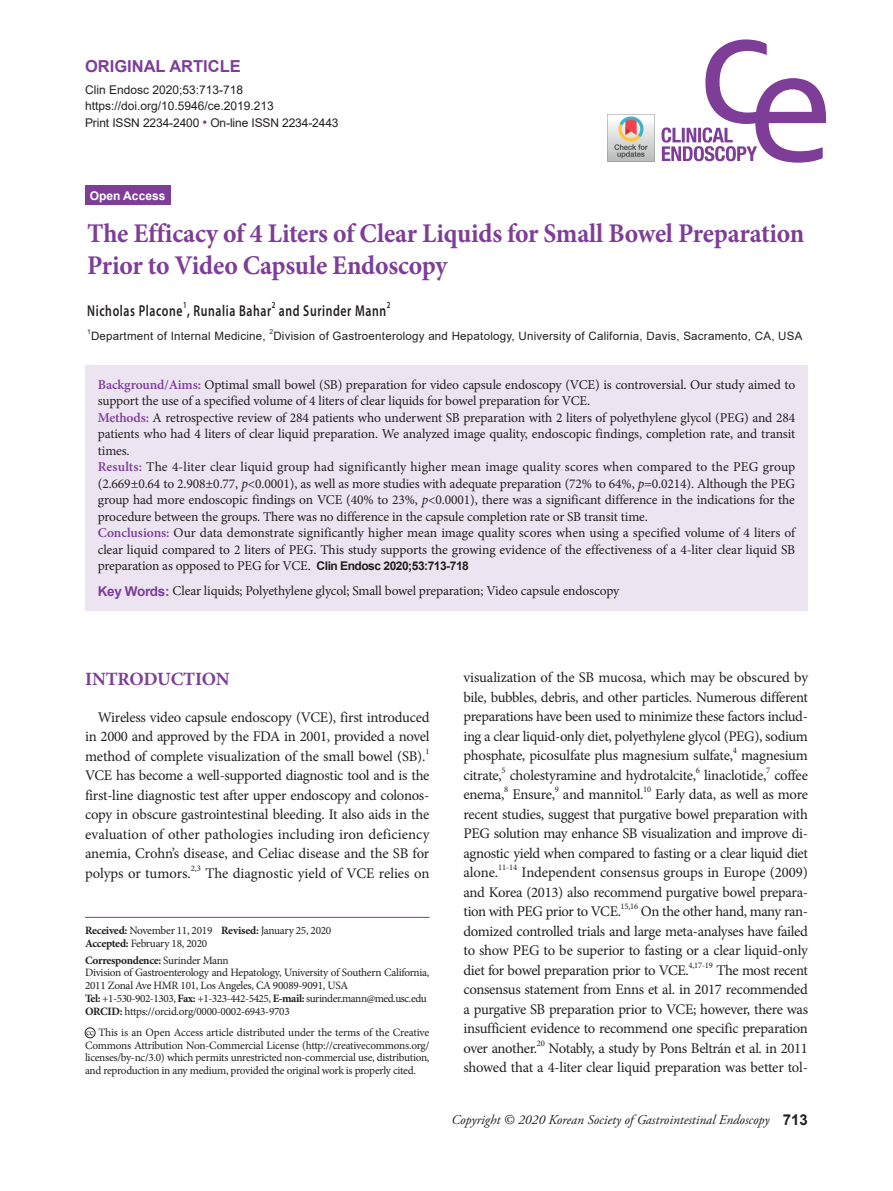
<style>
.page{position:relative;width:893px;height:1191px;background:#fff}
.page>*{position:absolute;margin:0;border:0;box-sizing:border-box;transform-origin:0 0}
.Main_Head{font:700 27px/32.4px "Minion Pro";letter-spacing:-.01em;color:#7e3e98;scale:.95 1}
.대제목{font:700 18.75px "Minion Pro";letter-spacing:-.01em;color:#7e3e98}
.ORIGINAL_ARTICLE{font:700 16.5px "Arial";color:#7e3e98}
.저자명{font:600 15.75px "Myriad Pro";letter-spacing:.05em;color:#231f20;scale:.75 1}
.본문{font:14.7px/19.5px "Minion Pro";letter-spacing:-.02em;color:#231f20;text-align:justify}
.본문-2{font:14.7px "Minion Pro";color:#231f20}
.소개_박스내용{font:13.5px/16.5px "Minion Pro";letter-spacing:-.01em;color:#231f20;text-align:justify}
.소개_박스내용_Key_words{font:13.5px "Minion Pro";letter-spacing:-.01em;color:#231f20}
.t1{font:italic 13.5px "Adobe Garamond Pro";color:#231f20}
.ORIGINAL_ARTICLE-내{font:12px "Arial";color:#231f20}
.Open_Access{font:700 12px "Arial";color:#fff}
.저자명_내용{font:11.55px "Arial";letter-spacing:.02em;color:#231f20}
.본문_밑_저자소개{font:11.25px/12.8px "Minion Pro";letter-spacing:-.025em;color:#231f20}
.본문_밑_저자소개2{font:11.25px/12.8px "Minion Pro";letter-spacing:-.03em;color:#231f20;text-align:justify}
.저자명-2{font:600 9.15px "Myriad Pro";color:#231f20;scale:.75 1}
.본문-3{font:8.55px "Minion Pro";letter-spacing:-.025em;color:#231f20}
.저자명_내용-2{font:6.75px "Arial";color:#231f20}
.s1{font-size:13.5px;color:#7e3e98}
.s2{font-weight:600;color:#7e3e98}
.s3{font-style:italic}
.s4{font-family:"Arial";font-weight:700;font-size:12px}
.s5{font-family:"Arial";font-weight:700;color:#7e3e98}
.s6{font-weight:700}
.s7{font-family:"Arial";font-weight:700;font-style:normal;font-size:15px}
</style>
<div class="page">
<svg style="left:661px;top:39px;width:165px;height:124px"></svg>
<div style="left:85px;top:186px;width:85px;height:19px;background:#7e3e98"></div>
<div style="left:85px;top:365px;width:723px;height:245px;background:#ece5f1"></div>
<div style="left:85px;top:1027px;width:10px;height:10px;border:1px solid #231f20;border-radius:50%"></div>
<svg style="left:86px;top:1031px;width:8px;height:4px"></svg>
<hr style="left:85px;top:917px;width:344px;height:1px;background:#7e3e98">
<img style="left:608px;top:116px;width:46px;height:46px">
<p class="ORIGINAL_ARTICLE" style="left:85px;top:55px;width:157px">ORIGINAL ARTICLE</p>
<p class="ORIGINAL_ARTICLE-내" style="left:85px;top:82px;width:160px">Clin Endosc 2020;53:713-718</p>
<p class="ORIGINAL_ARTICLE-내" style="left:85px;top:98px;width:190px">https://doi.org/10.5946/ce.2019.213</p>
<p class="ORIGINAL_ARTICLE-내" style="left:85px;top:114px;width:255px">Print ISSN 2234-2400 <span class="s1">•</span> On-line ISSN 2234-2443</p>
<p class="Open_Access" style="left:90px;top:187px;width:77px">Open Access</p>
<p class="Main_Head" style="left:87px;top:217px;width:756px">The Efficacy of 4 Liters of Clear Liquids for Small Bowel Preparation<br>Prior to Video Capsule Endoscopy</p>
<p class="저자명" style="left:87px;top:300px;width:247px">Nicholas Placone , Runalia Bahar</p>
<p class="저자명-2" style="left:183px;top:299px;width:6px">1</p>
<p class="저자명-2" style="left:272px;top:299px;width:6px">2</p>
<p class="저자명" style="left:279px;top:300px;width:145px">and Surinder Mann</p>
<p class="저자명-2" style="left:387px;top:299px;width:6px">2</p>
<p class="저자명_내용-2" style="left:87px;top:327px;width:5px">1</p>
<p class="저자명_내용" style="left:91px;top:328px;width:176px">Department of Internal Medicine,</p>
<p class="저자명_내용-2" style="left:269px;top:327px;width:5px">2</p>
<p class="저자명_내용" style="left:273px;top:328px;width:531px">Division of Gastroenterology and Hepatology, University of California, Davis, Sacramento, CA, USA</p>
<p class="소개_박스내용" style="left:98px;top:376px;width:699px"><span class="s2">Background/Aims:</span> Optimal small bowel (SB) preparation for video capsule endoscopy (VCE) is controversial. Our study aimed to support the use of a specified volume of 4 liters of clear liquids for bowel preparation for VCE.</p>
<p class="소개_박스내용" style="left:98px;top:409px;width:699px"><span class="s2">Methods:</span> A retrospective review of 284 patients who underwent SB preparation with 2 liters of polyethylene glycol (PEG) and 284 patients who had 4 liters of clear liquid preparation. We analyzed image quality, endoscopic findings, completion rate, and transit times.</p>
<p class="소개_박스내용" style="left:98px;top:458px;width:699px"><span class="s2">Results:</span> The 4-liter clear liquid group had significantly higher mean image quality scores when compared to the PEG group (2.669±0.64 to 2.908±0.77, <span class="s3">p</span>&lt;0.0001), as well as more studies with adequate preparation (72% to 64%, <span class="s3">p</span>=0.0214). Although the PEG group had more endoscopic findings on VCE (40% to 23%, <span class="s3">p</span>&lt;0.0001), there was a significant difference in the indications for the procedure between the groups. There was no difference in the capsule completion rate or SB transit time.</p>
<p class="소개_박스내용" style="left:98px;top:524px;width:699px"><span class="s2">Conclusions:</span> Our data demonstrate significantly higher mean image quality scores when using a specified volume of 4 liters of clear liquid compared to 2 liters of PEG. This study supports the growing evidence of the effectiveness of a 4-liter clear liquid SB preparation as opposed to PEG for VCE. <span class="s4">Clin Endosc 2020;53:713-718</span></p>
<p class="소개_박스내용_Key_words" style="left:98px;top:582px;width:523px"><span class="s5">Key Words:</span> Clear liquids; Polyethylene glycol; Small bowel preparation; Video capsule endoscopy</p>
<p class="대제목" style="left:85px;top:666px;width:146px">INTRODUCTION</p>
<p class="본문" style="left:85px;top:707px;width:346px;text-indent:13px">Wireless video capsule endoscopy (VCE), first introduced in 2000 and approved by the FDA in 2001, provided a novel method of complete visualization of the small bowel (SB).</p>
<p class="본문-3" style="left:425px;top:745px;width:6px">1</p>
<p class="본문" style="left:85px;top:765px;width:346px">VCE has become a well-supported diagnostic tool and is the first-line diagnostic test after upper endoscopy and colonos&shy;copy in obscure gastrointestinal bleeding. It also aids in the evaluation of other pathologies including iron deficiency anemia, Crohn’s disease, and Celiac disease and the SB for polyps or tumors.</p>
<p class="본문-3" style="left:191px;top:862px;width:12px">2,3</p>
<p class="본문-2" style="left:205px;top:863px;width:225px">The diagnostic yield of VCE relies on</p>
<p class="본문_밑_저자소개" style="left:85px;top:924px;width:248px"><span class="s6">Received:</span> November 11, 2019 <span class="s6">Revised:</span> January 25, 2020<br><span class="s6">Accepted:</span> February 18, 2020</p>
<p class="본문_밑_저자소개" style="left:85px;top:953px;width:346px"><span class="s6">Correspondence:</span> Surinder Mann<br>Division of Gastroenterology and Hepatology, University of Southern California, 2011 Zonal Ave HMR 101, Los Angeles, CA 90089-9091, USA<br><span class="s6">Tel:</span> +1-530-902-1303, <span class="s6">Fax:</span> +1-323-442-5425, <span class="s6">E-mail:</span> surinder.mann@med.usc.edu <span class="s6">ORCID:</span> https://orcid.org/0000-0002-6943-9703</p>
<p class="본문_밑_저자소개2" style="left:85px;top:1026px;width:346px;text-indent:13px">This is an Open Access article distributed under the terms of the Creative Commons Attribution Non-Commercial License (http://creativecommons.org/ licenses/by-nc/3.0) which permits unrestricted non-commercial use, distribution, and reproduction in any medium, provided the original work is properly cited.</p>
<p class="본문" style="left:463px;top:667px;width:346px">visualization of the SB mucosa, which may be obscured by bile, bubbles, debris, and other particles. Numerous different preparations have been used to minimize these factors includ&shy;ing a clear liquid-only diet, polyethylene glycol (PEG), sodium phosphate, picosulfate plus magnesium sulfate,</p>
<p class="본문-3" style="left:733px;top:744px;width:6px">4</p>
<p class="본문" style="left:741px;top:745px;width:68px">magnesium</p>
<p class="본문-3" style="left:502px;top:764px;width:6px">5</p>
<p class="본문" style="left:510px;top:765px;width:188px">cholestyramine and hydrotalcite,</p>
<p class="본문-3" style="left:696px;top:764px;width:6px">6</p>
<p class="본문" style="left:704px;top:765px;width:64px">linaclotide,</p>
<p class="본문-3" style="left:766px;top:764px;width:6px">7</p>
<p class="본문" style="left:774px;top:765px;width:35px">coffee</p>
<p class="본문" style="left:463px;top:784px;width:43px">enema,</p>
<p class="본문" style="left:463px;top:765px;width:40px">citrate,</p>
<p class="본문-3" style="left:504px;top:783px;width:6px">8</p>
<p class="본문" style="left:512px;top:784px;width:44px">Ensure,</p>
<p class="본문-3" style="left:555px;top:783px;width:6px">9</p>
<p class="본문" style="left:563px;top:784px;width:82px">and mannitol.</p>
<p class="본문-3" style="left:643px;top:783px;width:10px">10</p>
<p class="본문" style="left:463px;top:784px;width:346px;text-indent:192px">Early data, as well as more recent studies, suggest that purgative bowel preparation with PEG solution may enhance SB visualization and improve di&shy;agnostic yield when compared to fasting or a clear liquid diet alone.</p>
<p class="본문-3" style="left:498px;top:861px;width:21px">11-14</p>
<p class="본문" style="left:463px;top:862px;width:346px;text-indent:58px">Independent consensus groups in Europe (2009) and Korea (2013) also recommend purgative bowel prepara&shy;tion with PEG prior to VCE.</p>
<p class="본문-3" style="left:621px;top:900px;width:19px">15,16</p>
<p class="본문" style="left:463px;top:901px;width:346px;text-indent:177px">On the other hand, many ran&shy;domized controlled trials and large meta-analyses have failed to show PEG to be superior to fasting or a clear liquid-only diet for bowel preparation prior to VCE.</p>
<p class="본문-3" style="left:689px;top:959px;width:26px">4,17-19</p>
<p class="본문" style="left:463px;top:960px;width:346px;text-indent:253px">The most recent consensus statement from Enns et al. in 2017 recommended a purgative SB preparation prior to VCE; however, there was insufficient evidence to recommend one specific preparation over another.</p>
<p class="본문-3" style="left:537px;top:1037px;width:10px">20</p>
<p class="본문" style="left:463px;top:1038px;width:346px;text-align:right">Notably, a study by Pons Beltrán et al. in 2011<br>showed that a 4-liter clear liquid preparation was better tol-</p>
<p class="t1" style="left:451px;top:1111px;width:358px">Copyright © 2020 Korean Society of Gastrointestinal Endoscopy <span class="s7">713</span></p>
</div>
